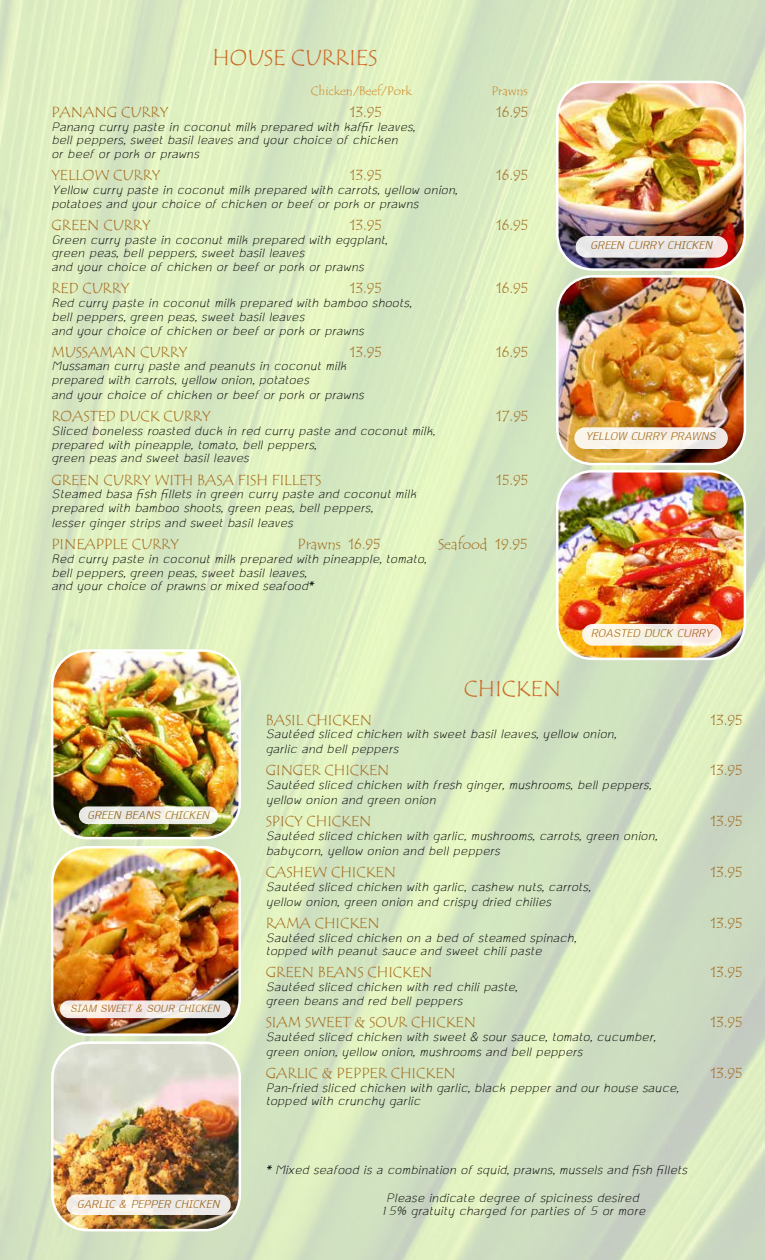
<style>
.page{position:relative;width:765px;height:1260px;background:#fff}
.page>*{position:absolute;margin:0;border:0;box-sizing:border-box;transform-origin:0 0}
.t1{font:22.5px "Tempus Sans ITC";color:#cc6b29}
.t2{font:italic 17.5px/13.8px "TH Ko Ho";color:#000}
.t3{font:italic 16.25px "TH Krub";color:#a56d20}
.t4{font:15px "Tempus Sans ITC";color:#a56d20}
.t5{font:italic 15px "TH Krub";color:#a56d20}
.t6{font:12.5px "Tempus Sans ITC";color:#d0872a}
</style>
<div class="page">
<img style="left:557px;top:276px;width:188px;height:188px">
<div style="left:556px;top:275px;width:190px;height:190px;border:2px solid #fff;border-radius:35px"></div>
<img style="left:557px;top:82px;width:188px;height:188px">
<div style="left:556px;top:81px;width:190px;height:190px;border:2px solid #fff;border-radius:35px"></div>
<img style="left:52px;top:1043px;width:188px;height:187px">
<div style="left:51px;top:1041px;width:190px;height:190px;border:2px solid #fff;border-radius:35px"></div>
<div style="left:66px;top:1195px;width:165px;height:20px;background:linear-gradient(to right,#f9f2ea,#eae9e7);border-radius:10px"></div>
<div style="left:576px;top:236px;width:152px;height:22px;background:#ebe8e8;border-radius:11px"></div>
<svg style="left:574px;top:427px;width:154px;height:22px;fill:#f9f4ea"></svg>
<img style="left:557px;top:471px;width:188px;height:188px">
<div style="left:556px;top:470px;width:190px;height:190px;border:2px solid #fff;border-radius:35px"></div>
<svg style="left:582px;top:624px;width:139px;height:22px;fill:#fbf3e5"></svg>
<img style="left:52px;top:651px;width:188px;height:187px">
<div style="left:51px;top:649px;width:190px;height:190px;border:2px solid #fff;border-radius:35px"></div>
<div style="left:79px;top:806px;width:139px;height:18px;background:linear-gradient(to right,#e7e8e5,#f6f6ea);border-radius:9px"></div>
<img style="left:52px;top:847px;width:188px;height:188px">
<div style="left:51px;top:846px;width:190px;height:190px;border:2px solid #fff;border-radius:35px"></div>
<div style="left:60px;top:1000px;width:171px;height:18px;background:linear-gradient(to right,#fceee7,#e8e6e6);border-radius:9px"></div>
<p class="t1" style="left:213px;top:43px;width:166px">HOUSE CURRIES</p>
<p class="t6" style="left:311px;top:83px;width:103px">Chicken/Beef/Pork</p>
<p class="t6" style="left:491px;top:83px;width:38px">Prawns</p>
<p class="t4" style="left:51px;top:103px;width:118px">PANANG CURRY</p>
<p class="t4" style="left:350px;top:103px;width:33px">13.95</p>
<p class="t4" style="left:496px;top:103px;width:33px">16.95</p>
<p class="t2" style="left:51px;top:120px;width:365px">Panang curry paste in coconut milk prepared with kaffir leaves, bell peppers, sweet basil leaves and your choice of chicken<br>or beef or pork or prawns</p>
<p class="t4" style="left:51px;top:166px;width:111px">YELLOW CURRY</p>
<p class="t4" style="left:350px;top:166px;width:33px">13.95</p>
<p class="t4" style="left:496px;top:166px;width:33px">16.95</p>
<p class="t2" style="left:51px;top:183px;width:408px">Yellow curry paste in coconut milk prepared with carrots, yellow onion, potatoes and your choice of chicken or beef or pork or prawns</p>
<p class="t4" style="left:51px;top:215px;width:101px">GREEN CURRY</p>
<p class="t4" style="left:350px;top:215px;width:33px">13.95</p>
<p class="t4" style="left:496px;top:215px;width:33px">16.95</p>
<p class="t2" style="left:51px;top:233px;width:338px">Green curry paste in coconut milk prepared with eggplant, green peas, bell peppers, sweet basil leaves<br>and your choice of chicken or beef or pork or prawns</p>
<p class="t4" style="left:51px;top:279px;width:80px">RED CURRY</p>
<p class="t4" style="left:350px;top:279px;width:33px">13.95</p>
<p class="t4" style="left:496px;top:279px;width:33px">16.95</p>
<p class="t2" style="left:51px;top:296px;width:362px">Red curry paste in coconut milk prepared with bamboo shoots, bell peppers, green peas, sweet basil leaves<br>and your choice of chicken or beef or pork or prawns</p>
<p class="t4" style="left:51px;top:342px;width:138px">MUSSAMAN CURRY</p>
<p class="t4" style="left:350px;top:342px;width:33px">13.95</p>
<p class="t4" style="left:496px;top:342px;width:33px">16.95</p>
<p class="t2" style="left:51px;top:359px;width:314px;line-height:14.4px">Mussaman curry paste and peanuts in coconut milk prepared with carrots, yellow onion, potatoes<br>and your choice of chicken or beef or pork or prawns</p>
<p class="t4" style="left:51px;top:407px;width:161px">ROASTED DUCK CURRY</p>
<p class="t4" style="left:496px;top:407px;width:34px">17.95</p>
<p class="t2" style="left:51px;top:424px;width:385px">Sliced boneless roasted duck in red curry paste and coconut milk, prepared with pineapple, tomato, bell peppers,<br>green peas and sweet basil leaves</p>
<p class="t4" style="left:51px;top:470px;width:272px">GREEN CURRY WITH BASA FISH FILLETS</p>
<p class="t4" style="left:496px;top:470px;width:34px">15.95</p>
<p class="t2" style="left:51px;top:487px;width:366px;line-height:14.4px">Steamed basa fish fillets in green curry paste and coconut milk prepared with bamboo shoots, green peas, bell peppers,<br>lesser ginger strips and sweet basil leaves</p>
<p class="t4" style="left:51px;top:535px;width:129px">PINEAPPLE CURRY</p>
<p class="t4" style="left:298px;top:535px;width:85px">Prawns 16.95</p>
<p class="t4" style="left:438px;top:535px;width:91px">Seafood 19.95</p>
<p class="t2" style="left:51px;top:552px;width:377px">Red curry paste in coconut milk prepared with pineapple, tomato, bell peppers, green peas, sweet basil leaves,<br>and your choice of prawns or mixed seafood*</p>
<p class="t1" style="left:464px;top:674px;width:99px">CHICKEN</p>
<p class="t3" style="left:590px;top:236px;width:124px">GREEN CURRY CHICKEN</p>
<p class="t3" style="left:585px;top:427px;width:132px">YELLOW CURRY PRAWNS</p>
<p class="t3" style="left:591px;top:624px;width:123px">ROASTED DUCK CURRY</p>
<p class="t3" style="left:87px;top:806px;width:124px">GREEN BEANS CHICKEN</p>
<p class="t5" style="left:70px;top:1000px;width:151px">SIAM SWEET &amp; SOUR CHICKEN</p>
<p class="t3" style="left:77px;top:1195px;width:144px">GARLIC &amp; PEPPER CHICKEN</p>
<p class="t4" style="left:266px;top:710px;width:108px">BASIL CHICKEN</p>
<p class="t4" style="left:711px;top:710px;width:33px">13.95</p>
<p class="t2" style="left:266px;top:727px;width:352px;line-height:15px">Sautéed sliced chicken with sweet basil leaves, yellow onion, garlic and bell peppers</p>
<p class="t4" style="left:266px;top:761px;width:125px">GINGER CHICKEN</p>
<p class="t4" style="left:711px;top:761px;width:33px">13.95</p>
<p class="t2" style="left:266px;top:778px;width:387px;line-height:15px">Sautéed sliced chicken with fresh ginger, mushrooms, bell peppers, yellow onion and green onion</p>
<p class="t4" style="left:266px;top:812px;width:107px">SPICY CHICKEN</p>
<p class="t4" style="left:711px;top:812px;width:33px">13.95</p>
<p class="t2" style="left:266px;top:829px;width:393px;line-height:15px">Sautéed sliced chicken with garlic, mushrooms, carrots, green onion, babycorn, yellow onion and bell peppers</p>
<p class="t4" style="left:266px;top:863px;width:132px">CASHEW CHICKEN</p>
<p class="t4" style="left:711px;top:863px;width:33px">13.95</p>
<p class="t2" style="left:266px;top:879px;width:326px;line-height:15px">Sautéed sliced chicken with garlic, cashew nuts, carrots, yellow onion, green onion and crispy dried chilies</p>
<p class="t4" style="left:266px;top:913px;width:115px">RAMA CHICKEN</p>
<p class="t4" style="left:711px;top:913px;width:33px">13.95</p>
<p class="t2" style="left:266px;top:931px;width:312px">Sautéed sliced chicken on a bed of steamed spinach, topped with peanut sauce and sweet chili paste</p>
<p class="t4" style="left:266px;top:963px;width:168px">GREEN BEANS CHICKEN</p>
<p class="t4" style="left:711px;top:963px;width:33px">13.95</p>
<p class="t2" style="left:266px;top:980px;width:253px">Sautéed sliced chicken with red chili paste, green beans and red bell peppers</p>
<p class="t4" style="left:266px;top:1013px;width:212px">SIAM SWEET &amp; SOUR CHICKEN</p>
<p class="t4" style="left:711px;top:1013px;width:33px">13.95</p>
<p class="t2" style="left:266px;top:1029px;width:391px;line-height:15px">Sautéed sliced chicken with sweet &amp; sour sauce, tomato, cucumber, green onion, yellow onion, mushrooms and bell peppers</p>
<p class="t4" style="left:266px;top:1063px;width:192px">GARLIC &amp; PEPPER CHICKEN</p>
<p class="t4" style="left:711px;top:1063px;width:33px">13.95</p>
<p class="t2" style="left:266px;top:1081px;width:414px">Pan-fried sliced chicken with garlic, black pepper and our house sauce, topped with crunchy garlic</p>
<p class="t2" style="left:386px;top:1156px;width:302px;line-height:27.5px;text-indent:-121px">* Mixed seafood is a combination of squid, prawns, mussels and fish fillets<br>Please indicate degree of spiciness desired</p>
<p class="t2" style="left:380px;top:1205px;width:267px">15% gratuity charged for parties of 5 or more</p>
</div>
